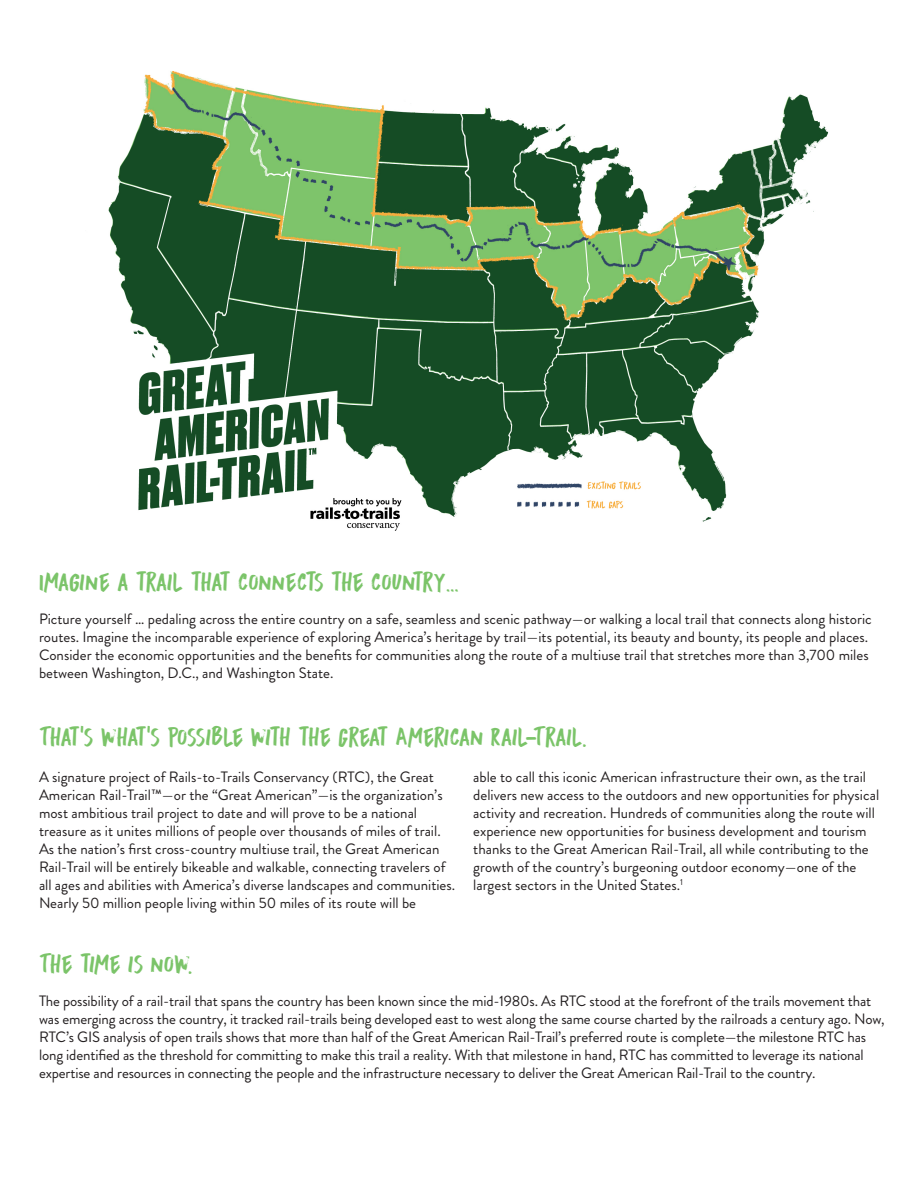
<style>
.page{position:relative;width:918px;height:1188px;background:#fff}
.page>*{position:absolute;margin:0;border:0;box-sizing:border-box;transform-origin:0 0}
.t1{font:25.5px "Buntaro";letter-spacing:-.04em;color:#7bc469}
.t2{font:25.5px "Buntaro";color:#7bc469}
.t3{font:25.5px "Buntaro";letter-spacing:-.02em;color:#7bc469}
.t4{font:15px/18px "Brandon Grotesque";color:#231f20}
</style>
<div class="page">
<img style="left:108px;top:71px;width:721px;height:460px">
<p class="t2" style="left:39px;top:566px;width:421px">IMAGINE A TRAIL THAT CONNECTS THE COUNTRY…</p>
<p class="t4" style="left:39px;top:610px;width:834px">Picture yourself … pedaling across the entire country on a safe, seamless and scenic pathway—or walking a local trail that connects along historic routes. Imagine the incomparable experience of exploring America’s heritage by trail—its potential, its beauty and bounty, its people and places.<br>Consider the economic opportunities and the benefits for communities along the route of a multiuse trail that stretches more than 3,700 miles between Washington, D.C., and Washington State.</p>
<p class="t1" style="left:39px;top:721px;width:549px">THAT’S WHAT’S POSSIBLE WITH THE GREAT AMERICAN RAIL-TRAIL.</p>
<p class="t4" style="left:39px;top:768px;width:418px">A signature project of Rails-to-Trails Conservancy (RTC), the Great American Rail-Trail™—or the “Great American”—is the organization’s most ambitious trail project to date and will prove to be a national treasure as it unites millions of people over thousands of miles of trail.<br>As the nation’s first cross-country multiuse trail, the Great American Rail-Trail will be entirely bikeable and walkable, connecting travelers of all ages and abilities with America’s diverse landscapes and communities.<br>Nearly 50 million people living within 50 miles of its route will be</p>
<p class="t4" style="left:473px;top:768px;width:408px">able to call this iconic American infrastructure their own, as the trail delivers new access to the outdoors and new opportunities for physical activity and recreation. Hundreds of communities along the route will experience new opportunities for business development and tourism thanks to the Great American Rail-Trail, all while contributing to the growth of the country’s burgeoning outdoor economy—one of the largest sectors in the United States.<sup>1</sup></p>
<p class="t3" style="left:39px;top:948px;width:155px">THE TIME IS NOW.</p>
<p class="t4" style="left:39px;top:992px;width:847px">The possibility of a rail-trail that spans the country has been known since the mid-1980s. As RTC stood at the forefront of the trails movement that was emerging across the country, it tracked rail-trails being developed east to west along the same course charted by the railroads a century ago. Now, RTC’s GIS analysis of open trails shows that more than half of the Great American Rail-Trail’s preferred route is complete—the milestone RTC has long identified as the threshold for committing to make this trail a reality. With that milestone in hand, RTC has committed to leverage its national expertise and resources in connecting the people and the infrastructure necessary to deliver the Great American Rail-Trail to the country.</p>
</div>
